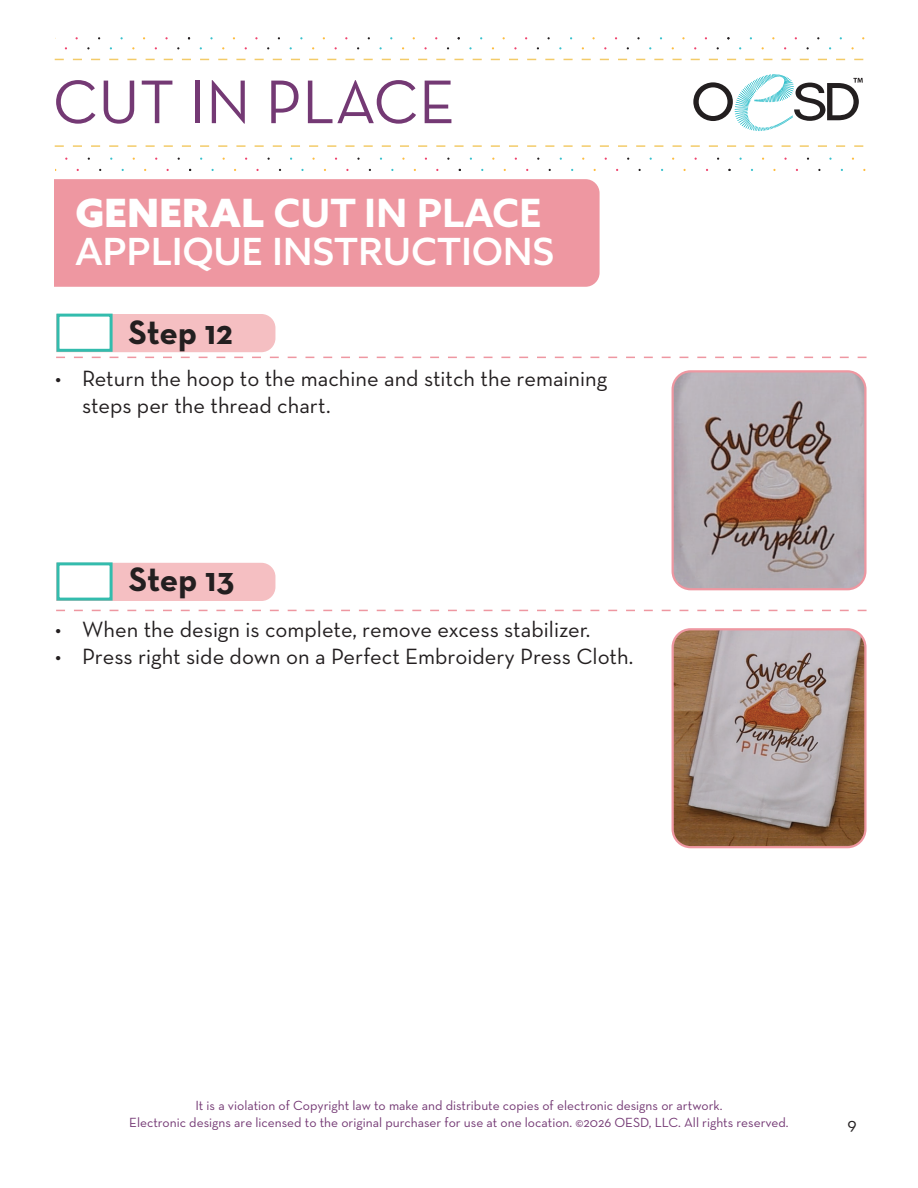
<style>
.page{position:relative;width:918px;height:1188px;background:#fff}
.page>*{position:absolute;margin:0;border:0;box-sizing:border-box;transform-origin:0 0}
.t1{font:62.7px "Neutra Text";color:#743974}
.t2{font:700 39px "Azo Sans";letter-spacing:.01em;color:#fff}
.t3{font:500 37.5px "Azo Sans";letter-spacing:.01em;color:#fff}
.t4{font:700 34.5px "Neutra Text";letter-spacing:-.005em;color:#231f20}
.t5{font:22.5px/27px "Neutra Text";color:#231f20}
.t6{font:18px "Neutra Text";color:#231f20}
.t7{font:13.5px/16.2px "Neutra Text";color:#743974;text-align:center}
.s1{font-weight:900}
</style>
<div class="page">
<div style="left:56px;top:563px;width:219px;height:38px;background:#f5bfc2"></div>
<div style="left:57px;top:562px;width:56px;height:39px;background:#fff;border:3px solid #33bcad"></div>
<div style="left:54px;top:179px;width:546px;height:108px;background:#ee97a1"></div>
<svg style="left:56px;top:314px;width:811px;height:44px"></svg>
<svg style="left:56px;top:610px;width:811px;height:1px"></svg>
<img style="left:673px;top:373px;width:191px;height:216px">
<div style="left:672px;top:370px;width:195px;height:220px;border:2px solid #ee97a1;border-radius:18px"></div>
<img style="left:673px;top:631px;width:191px;height:216px">
<div style="left:672px;top:628px;width:195px;height:220px;border:2px solid #ee97a1;border-radius:18px"></div>
<svg style="left:55px;top:59px;width:808px;height:2px"></svg>
<svg style="left:55px;top:145px;width:808px;height:2px"></svg>
<svg style="left:693px;top:74px;width:170px;height:57px"></svg>
<h1 class="t1" style="left:53px;top:64px;width:404px">CUT IN PLACE</h1>
<h2 class="t2" style="left:75px;top:188px;width:467px"><span class="s1">GENERAL</span> CUT IN PLACE</h2>
<h3 class="t3" style="left:75px;top:227px;width:480px">APPLIQUE INSTRUCTIONS</h3>
<h3 class="t4" style="left:129px;top:310px;width:106px">Step 12</h3>
<h3 class="t5" style="left:82px;top:364px;width:527px;text-indent:-27px">• Return the hoop to the machine and stitch the remaining steps per the thread chart.</h3>
<h3 class="t4" style="left:129px;top:557px;width:107px">Step 13</h3>
<h3 class="t5" style="left:55px;top:616px;width:537px">• When the design is complete, remove excess stabilizer.</h3>
<h3 class="t5" style="left:55px;top:643px;width:580px">• Press right side down on a Perfect Embroidery Press Cloth.</h3>
<p class="t7" style="left:129px;top:1098px;width:661px">It is a violation of Copyright law to make and distribute copies of electronic designs or artwork.<br>Electronic designs are licensed to the original purchaser for use at one location. ©2026 OESD, LLC. All rights reserved.</p>
<h3 class="t6" style="left:848px;top:1113px;width:11px">9</h3>
</div>
